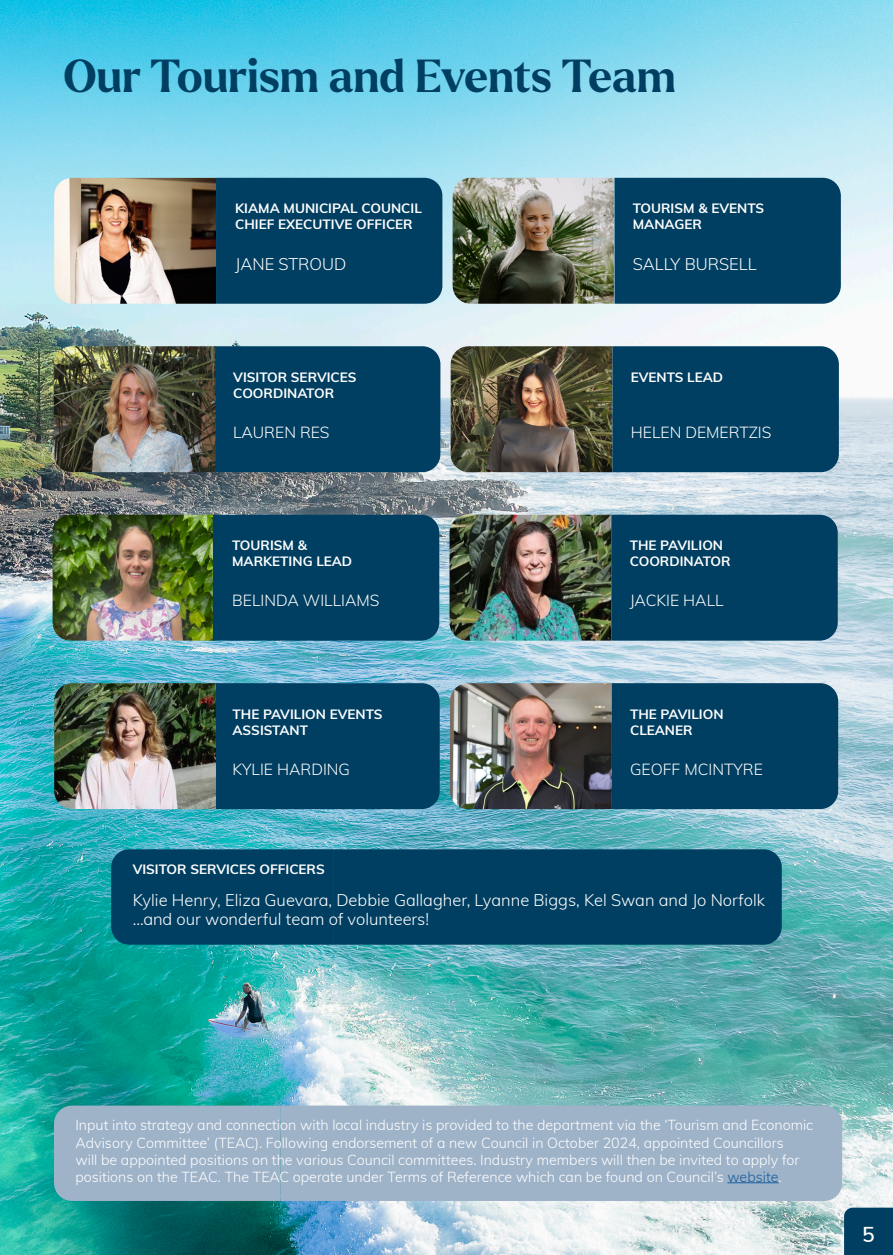
<style>
.page{position:relative;width:893px;height:1255px;background:#fff}
.page>*{position:absolute;margin:0;border:0;box-sizing:border-box;transform-origin:0 0}
.t1{font:700 45px "Larken";color:#003f61}
.t2{font:600 21px "Muli";color:#fff}
.t3{font:300 16.5px "Muli";color:#fff}
.t4{font:300 15.75px "Muli";color:#fff}
.t5{font:300 14.25px/17.1px "Muli";color:#fff}
.t6{font:700 13.5px/16.2px "Muli";color:#fff}
.s1{color:#175d9e}
</style>
<div class="page">
<img style="left:1px;top:0;width:892px;height:1254px">
<div style="left:111px;top:849px;width:671px;height:95px;background:#003f61"></div>
<img style="left:0;top:0;width:1px;height:1254px">
<img style="left:54px;top:178px;width:162px;height:126px">
<div style="left:216px;top:178px;width:226px;height:126px;background:#003f61"></div>
<img style="left:453px;top:178px;width:161px;height:126px">
<div style="left:614px;top:178px;width:227px;height:126px;background:#003f61"></div>
<div style="left:844px;top:1207px;width:49px;height:47px;background:#003f61"></div>
<div style="left:216px;top:346px;width:224px;height:126px;background:#003f61"></div>
<img style="left:54px;top:346px;width:162px;height:126px">
<img style="left:451px;top:346px;width:161px;height:126px">
<div style="left:612px;top:346px;width:227px;height:126px;background:#003f61"></div>
<img style="left:53px;top:514px;width:160px;height:126px">
<div style="left:213px;top:514px;width:226px;height:126px;background:#003f61"></div>
<img style="left:449px;top:514px;width:162px;height:126px">
<div style="left:611px;top:514px;width:227px;height:126px;background:#003f61"></div>
<div style="left:216px;top:683px;width:224px;height:126px;background:#003f61"></div>
<img style="left:54px;top:683px;width:162px;height:126px">
<img style="left:450px;top:683px;width:162px;height:126px">
<div style="left:612px;top:683px;width:226px;height:126px;background:#003f61"></div>
<div style="left:54px;top:1105px;width:226px;height:95px;background:#9eb2c8"></div>
<div style="left:280px;top:1105px;width:562px;height:95px;background:#9eb2c8"></div>
<hr style="left:727px;top:1182px;width:52px;height:1px;background:#175d9e">
<p class="t1" style="left:63px;top:47px;width:614px">Our Tourism and Events Team</p>
<p class="t6" style="left:235px;top:199px;width:188px">KIAMA MUNICIPAL COUNCIL<br>CHIEF EXECUTIVE OFFICER</p>
<p class="t3" style="left:235px;top:252px;width:113px">JANE STROUD</p>
<p class="t6" style="left:233px;top:368px;width:125px">VISITOR SERVICES<br>COORDINATOR</p>
<p class="t4" style="left:233px;top:421px;width:98px">LAUREN RES</p>
<p class="t6" style="left:232px;top:536px;width:76px">TOURISM &amp;</p>
<p class="t6" style="left:232px;top:552px;width:122px">MARKETING LEAD</p>
<p class="t4" style="left:232px;top:589px;width:149px">BELINDA WILLIAMS</p>
<p class="t6" style="left:233px;top:705px;width:151px">THE PAVILION EVENTS<br>ASSISTANT</p>
<p class="t4" style="left:233px;top:757px;width:119px">KYLIE HARDING</p>
<p class="t6" style="left:133px;top:860px;width:194px">VISITOR SERVICES OFFICERS</p>
<p class="t6" style="left:633px;top:199px;width:133px">TOURISM &amp; EVENTS<br>MANAGER</p>
<p class="t3" style="left:633px;top:252px;width:125px">SALLY BURSELL</p>
<p class="t6" style="left:631px;top:368px;width:94px">EVENTS LEAD</p>
<p class="t4" style="left:631px;top:421px;width:142px">HELEN DEMERTZIS</p>
<p class="t6" style="left:630px;top:536px;width:95px">THE PAVILION</p>
<p class="t6" style="left:630px;top:552px;width:102px">COORDINATOR</p>
<p class="t4" style="left:630px;top:589px;width:96px">JACKIE HALL</p>
<p class="t6" style="left:630px;top:705px;width:95px">THE PAVILION</p>
<p class="t6" style="left:630px;top:721px;width:64px">CLEANER</p>
<p class="t4" style="left:630px;top:757px;width:134px">GEOFF MCINTYRE</p>
<p class="t3" style="left:133px;top:887px;width:634px">Kylie Henry, Eliza Guevara, Debbie Gallagher, Lyanne Biggs, Kel Swan and Jo Norfolk</p>
<p class="t3" style="left:133px;top:907px;width:298px">...and our wonderful team of volunteers!</p>
<p class="t5" style="left:75px;top:1115px;width:739px">Input into strategy and connection with local industry is provided to the department via the ‘Tourism and Economic Advisory Committee’ (TEAC). Following endorsement of a new Council in October 2024, appointed Councillors<br>will be appointed positions on the various Council committees. Industry members will then be invited to apply for positions on the TEAC. The TEAC operate under Terms of Reference which can be found on Council’s <span class="s1">website</span>.</p>
<p class="t2" style="left:862px;top:1218px;width:14px">5</p>
</div>
